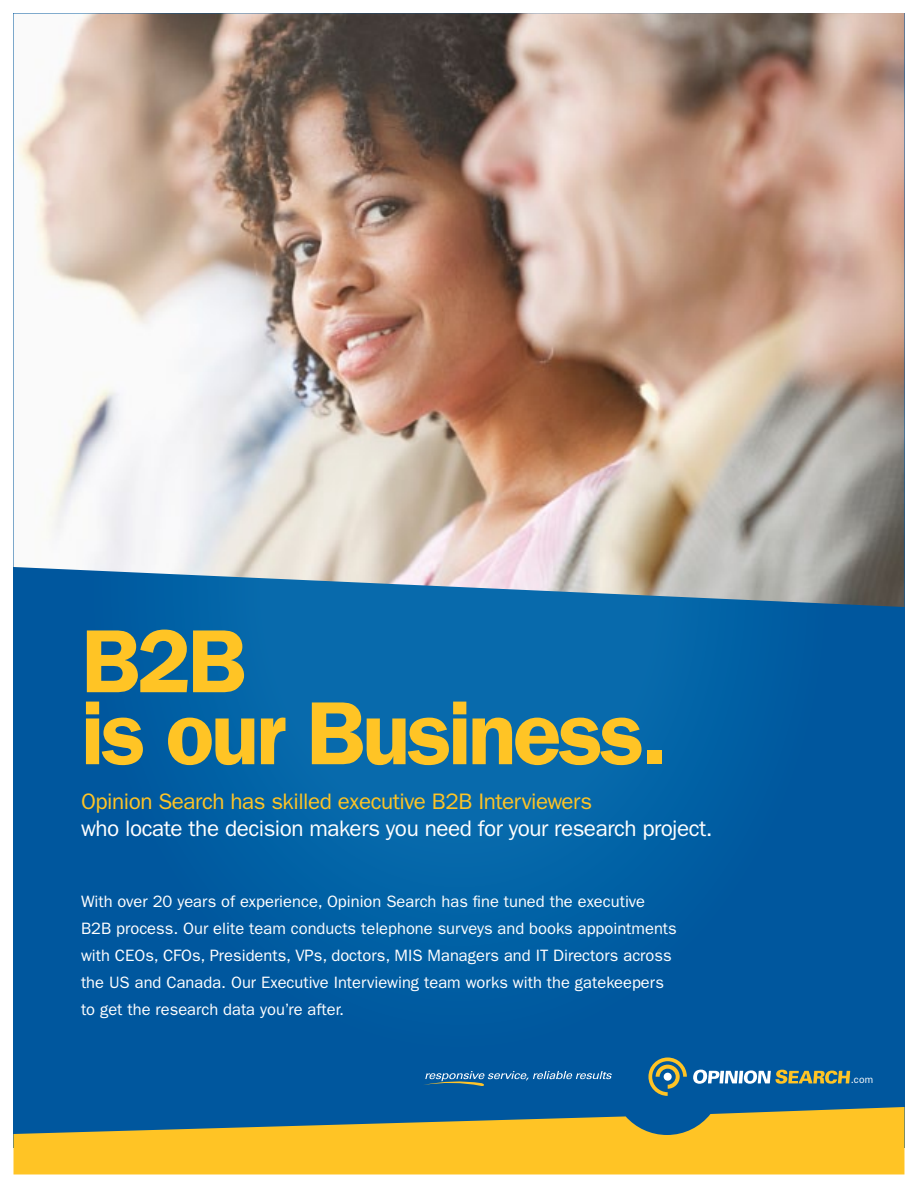
<style>
.page{position:relative;width:918px;height:1188px;background:#fff}
.page>*{position:absolute;margin:0;border:0;box-sizing:border-box;transform-origin:0 0}
.t1{font:600 90px/72px "Franklin Gothic";letter-spacing:-.04em;color:#ffc425}
.t2{font:22.5px "Franklin Gothic";letter-spacing:-.02em;color:#fff}
.t3{font:22.5px "Franklin Gothic";letter-spacing:-.02em;color:#ffc425}
.t4{font:16.5px/27px "Franklin Gothic";color:#fff}
.t5{font:10.2px "Franklin Gothic";color:#fff}
</style>
<div class="page">
<div style="left:14px;top:14px;width:890px;height:1134px;background:linear-gradient(to right,#025ea3,#025ea3)"></div>
<svg style="left:13px;top:1107px;width:891px;height:67px;fill:#ffc425"></svg>
<svg style="left:648px;top:1058px;width:39px;height:38px"></svg>
<svg style="left:693px;top:1070px;width:157px;height:14px"></svg>
<svg style="left:423px;top:1071px;width:189px;height:15px"></svg>
<img style="left:14px;top:13px;width:890px;height:594px">
<h1 class="t1" style="left:81px;top:625px;width:588px">B2B<br>is our Business.</h1>
<h2 class="t3" style="left:81px;top:788px;width:513px">Opinion Search has skilled executive B2B Interviewers</h2>
<h2 class="t2" style="left:81px;top:815px;width:633px">who locate the decision makers you need for your research project.</h2>
<p class="t4" style="left:81px;top:888px;width:597px">With over 20 years of experience, Opinion Search has fine tuned the executive B2B process. Our elite team conducts telephone surveys and books appointments with CEOs, CFOs, Presidents, VPs, doctors, MIS Managers and IT Directors across the US and Canada. Our Executive Interviewing team works with the gatekeepers to get the research data you’re after.</p>
<p class="t5" style="left:851px;top:1074px;width:24px">.com</p>
</div>
